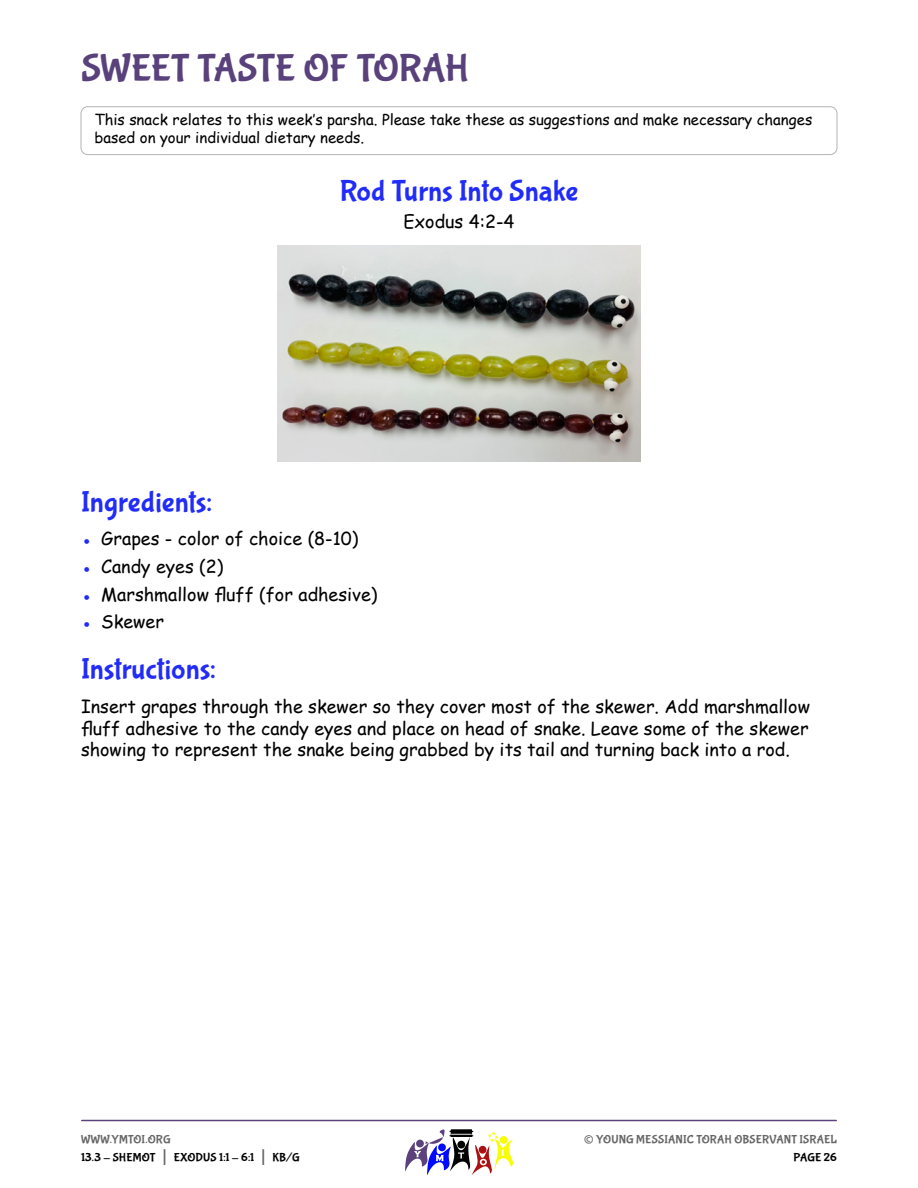
<style>
.page{position:relative;width:918px;height:1188px;background:#fff}
.page>*{position:absolute;margin:0;border:0;box-sizing:border-box;transform-origin:0 0}
.Heading{font:39px "Bubblegum Sans";letter-spacing:-.01em;color:#59417c}
.Sub_Heading{font:30px "Bubblegum Sans";letter-spacing:.005em;color:#222cf9}
.Sub_Heading_Center{font:30px "Bubblegum Sans";color:#222cf9}
.t1{font:27px "Bubblegum Sans";color:#666}
.Body_Text{font:18px/21.6px "Comic Sans MS";color:#000;text-align:justify}
.Body_Text_-_Center{font:18px "Comic Sans MS";color:#000}
.Body_Text_-_Instruct{font:15px/18px "Comic Sans MS";color:#000}
.t2{font:12px/18px "Bubblegum Sans";letter-spacing:.01em;color:#000}
.t3{font:12px "Bubblegum Sans";letter-spacing:.01em;color:#666}
.s1{color:#222cf9}
.s2{color:#666}
.s3{font-size:21px;color:#666}
</style>
<div class="page">
<hr style="left:82px;top:1120px;width:754px;height:1px;background:#59417c">
<svg style="left:405px;top:1129px;width:108px;height:46px"></svg>
<div style="left:81px;top:106px;width:756px;height:49px;border:1px solid #b3b3b3;border-radius:7px"></div>
<img style="left:277px;top:245px;width:364px;height:216px">
<p class="Heading" style="left:81px;top:47px;width:390px">SWEET TASTE OF TORAH</p>
<p class="Body_Text_-_Instruct" style="left:94px;top:111px;width:719px">This snack relates to this week’s parsha. Please take these as suggestions and make necessary changes based on your individual dietary needs.</p>
<p class="Sub_Heading_Center" style="left:340px;top:174px;width:240px">Rod Turns Into Snake</p>
<p class="Body_Text_-_Center" style="left:403px;top:208px;width:113px">Exodus 4:2-4</p>
<p class="Sub_Heading" style="left:81px;top:485px;width:133px">Ingredients:</p>
<p class="Body_Text" style="left:81px;top:527px;width:279px"><span class="s1">●</span> Grapes - color of choice (8-10)</p>
<p class="Body_Text" style="left:81px;top:555px;width:144px"><span class="s1">●</span> Candy eyes (2)</p>
<p class="Body_Text" style="left:81px;top:583px;width:298px"><span class="s1">●</span> Marshmallow fluff (for adhesive)</p>
<p class="Body_Text" style="left:81px;top:611px;width:85px"><span class="s1">●</span> Skewer</p>
<p class="Sub_Heading" style="left:81px;top:652px;width:136px">Instructions:</p>
<p class="Body_Text" style="left:81px;top:695px;width:731px">Insert grapes through the skewer so they cover most of the skewer. Add marshmallow fluff adhesive to the candy eyes and place on head of snake. Leave some of the skewer showing to represent the snake being grabbed by its tail and turning back into a rod.</p>
<p class="t2" style="left:81px;top:1131px;width:220px"><span class="s2">WWW.YMTOI.ORG<br></span>13.3 - SHEMOT <span class="s3">|</span> EXODUS 1:1 - 6:1 <span class="s3">|</span> KB/G</p>
<h3 class="t1" style="left:584px;top:1124px;width:12px">©</h3>
<p class="t3" style="left:596px;top:1133px;width:242px">YOUNG MESSIANIC TORAH OBSERVANT ISRAEL</p>
<p class="t2" style="left:794px;top:1149px;width:45px">PAGE 26</p>
</div>
